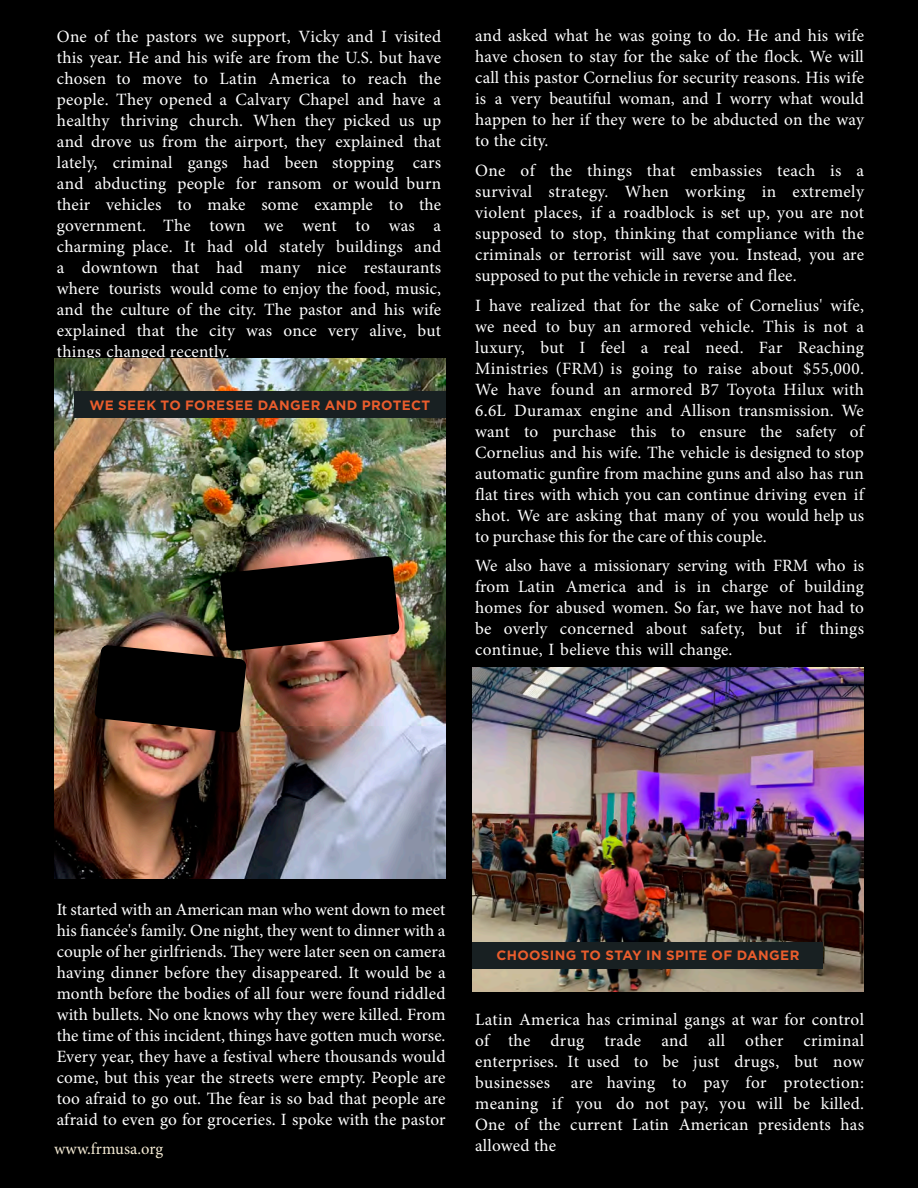
<style>
.page{position:relative;width:918px;height:1188px;background:#000}
.page>*{position:absolute;margin:0;border:0;box-sizing:border-box;transform-origin:0 0}
.t1{font:17.25px/21px "Minion Pro";letter-spacing:.01em;color:#fff;text-align:justify}
.t2{font:16.5px "Minion Pro";letter-spacing:.005em;color:#f5ebd4}
.t3{font:700 13.5px "Gotham";letter-spacing:.025em;color:#ea5d2d}
</style>
<div class="page">
<img style="left:54px;top:359px;width:392px;height:520px">
<img style="left:472px;top:667px;width:392px;height:324px">
<div style="left:472px;top:942px;width:352px;height:27px;background:#182022"></div>
<div style="left:74px;top:392px;width:372px;height:26px;background:#182022"></div>
<img style="left:94px;top:556px;width:306px;height:177px">
<p class="t1" style="left:57px;top:26px;width:386px">One of the pastors we support, Vicky and I visited this year. He and his wife are from the U.S. but have chosen to move to Latin America to reach the people. They opened a Calvary Chapel and have a healthy thriving church. When they picked us up and drove us from the airport, they explained that lately, criminal gangs had been stopping cars and abducting people for ransom or would burn their vehicles to make some example to the government. The town we went to was a charming place. It had old stately buildings and a downtown that had many nice restaurants where tourists would come to enjoy the food, music, and the culture of the city. The pastor and his wife explained that the city was once very alive, but things changed recently.</p>
<p class="t3" style="left:89px;top:397px;width:342px">WE SEEK TO FORESEE DANGER AND PROTECT</p>
<p class="t1" style="left:475px;top:25px;width:390px">and asked what he was going to do. He and his wife have chosen to stay for the sake of the flock. We will call this pastor Cornelius for security reasons. His wife is a very beautiful woman, and I worry what would happen to her if they were to be abducted on the way to the city.</p>
<p class="t1" style="left:475px;top:160px;width:390px">One of the things that embassies teach is a survival strategy. When working in extremely violent places, if a roadblock is set up, you are not supposed to stop, thinking that compliance with the criminals or terrorist will save you. Instead, you are supposed to put the vehicle in reverse and flee.</p>
<p class="t1" style="left:475px;top:295px;width:390px">I have realized that for the sake of Cornelius' wife, we need to buy an armored vehicle. This is not a luxury, but I feel a real need. Far Reaching Ministries (FRM) is going to raise about $55,000.<br>We have found an armored B7 Toyota Hilux with 6.6L Duramax engine and Allison transmission. We want to purchase this to ensure the safety of Cornelius and his wife. The vehicle is designed to stop automatic gunfire from machine guns and also has run flat tires with which you can continue driving even if shot. We are asking that many of you would help us to purchase this for the care of this couple.</p>
<p class="t1" style="left:475px;top:555px;width:390px">We also have a missionary serving with FRM who is from Latin America and is in charge of building homes for abused women. So far, we have not had to be overly concerned about safety, but if things continue, I believe this will change.</p>
<p class="t1" style="left:57px;top:899px;width:390px">It started with an American man who went down to meet his fiancée's family. One night, they went to dinner with a couple of her girlfriends. They were later seen on camera having dinner before they disappeared. It would be a month before the bodies of all four were found riddled with bullets. No one knows why they were killed. From the time of this incident, things have gotten much worse.<br>Every year, they have a festival where thousands would come, but this year the streets were empty. People are too afraid to go out. The fear is so bad that people are afraid to even go for groceries. I spoke with the pastor</p>
<p class="t2" style="left:54px;top:1138px;width:111px">www.frmusa.org</p>
<p class="t3" style="left:497px;top:947px;width:304px">CHOOSING TO STAY IN SPITE OF DANGER</p>
<p class="t1" style="left:475px;top:1009px;width:390px">Latin America has criminal gangs at war for control of the drug trade and all other criminal enterprises. It used to be just drugs, but now businesses are having to pay for protection: meaning if you do not pay, you will be killed.<br>One of the current Latin American presidents has allowed the</p>
</div>
